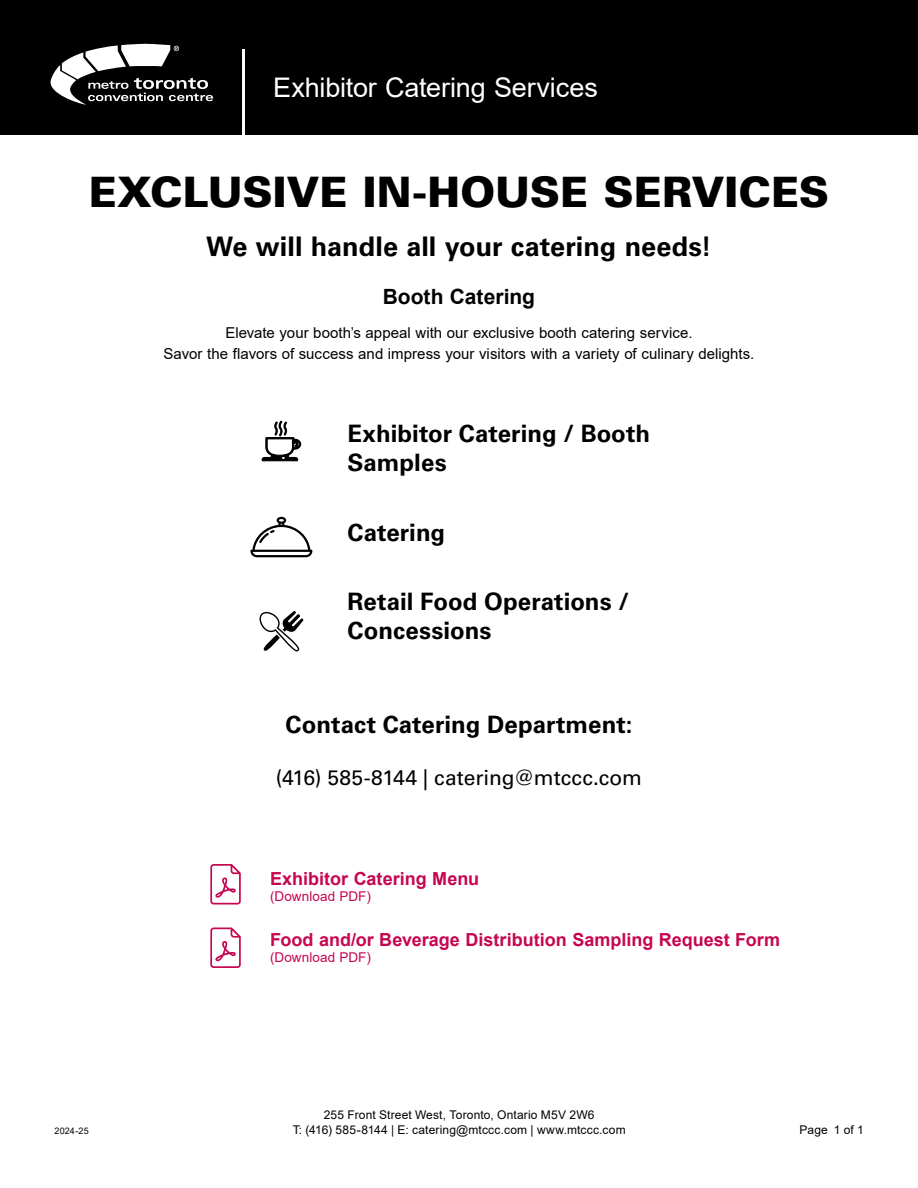
<style>
.page{position:relative;width:918px;height:1188px;background:#fff}
.page>*{position:absolute;margin:0;border:0;box-sizing:border-box;transform-origin:0 0}
.t1{font:900 42px "Univers LT Std";color:#000}
.t2{font:700 27px "Univers LT Std";color:#000}
.t3{font:27px "Arial";letter-spacing:-.005em;color:#fff}
.CTA_-_Flyer{font:700 24px/28.8px "Univers LT Std";letter-spacing:.005em;color:#000}
.CTA_-_Flyer-2{font:21px "Univers LT Std";color:#000}
.Subhead{font:700 21px "Arial";color:#000}
.t4{font:700 18px "Arial";color:#c60651}
.P_text{font:15px/21px "Arial";letter-spacing:.005em;color:#000;text-align:center}
.t5{font:13.5px "Arial";letter-spacing:.005em;color:#c60651}
.t6{font:12px "Arial";letter-spacing:.015em;color:#000}
.t7{font:9px "Arial";letter-spacing:.02em;color:#000}
</style>
<div class="page">
<div style="left:0;top:0;width:918px;height:135px;background:#000"></div>
<svg style="left:50px;top:44px;width:163px;height:61px"></svg>
<hr style="left:242px;top:49px;width:2px;height:86px;background:#fff">
<svg style="left:261px;top:420px;width:41px;height:42px"></svg>
<svg style="left:250px;top:517px;width:62px;height:40px"></svg>
<svg style="left:259px;top:611px;width:44px;height:41px"></svg>
<svg style="left:210px;top:864px;width:31px;height:41px"></svg>
<svg style="left:210px;top:927px;width:31px;height:41px"></svg>
<h1 class="t3" style="left:273px;top:69px;width:326px">Exhibitor Catering Services</h1>
<h1 class="t1" style="left:89px;top:166px;width:742px">EXCLUSIVE IN-HOUSE SERVICES</h1>
<h1 class="t2" style="left:206px;top:231px;width:507px">We will handle all your catering needs!</h1>
<h2 class="Subhead" style="left:383px;top:283px;width:154px">Booth Catering</h2>
<p class="P_text" style="left:164px;top:322px;width:592px">Elevate your booth’s appeal with our exclusive booth catering service.<br>Savor the flavors of success and impress your visitors with a variety of culinary delights.</p>
<p class="CTA_-_Flyer" style="left:348px;top:420px;width:304px">Exhibitor Catering / Booth<br>Samples</p>
<p class="CTA_-_Flyer" style="left:348px;top:518px;width:99px">Catering</p>
<p class="CTA_-_Flyer" style="left:348px;top:587px;width:283px">Retail Food Operations /<br>Concessions</p>
<p class="CTA_-_Flyer" style="left:286px;top:710px;width:348px">Contact Catering Department:</p>
<p class="CTA_-_Flyer-2" style="left:276px;top:765px;width:368px">(416) 585-8144 | catering@mtccc.com</p>
<p class="t7" style="left:54px;top:1124px;width:36px">2024-25</p>
<p class="t4" style="left:270px;top:867px;width:211px">Exhibitor Catering Menu</p>
<p class="t5" style="left:270px;top:887px;width:103px">(Download PDF)</p>
<p class="t4" style="left:270px;top:928px;width:512px">Food and/or Beverage Distribution Sampling Request Form</p>
<p class="t5" style="left:270px;top:948px;width:103px">(Download PDF)</p>
<p class="t6" style="left:324px;top:1107px;width:272px">255 Front Street West, Toronto, Ontario M5V 2W6</p>
<p class="t6" style="left:293px;top:1122px;width:335px">T: (416) 585-8144 | E: catering@mtccc.com | www.mtccc.com</p>
<p class="t6" style="left:800px;top:1122px;width:66px">Page 1 of 1</p>
</div>
